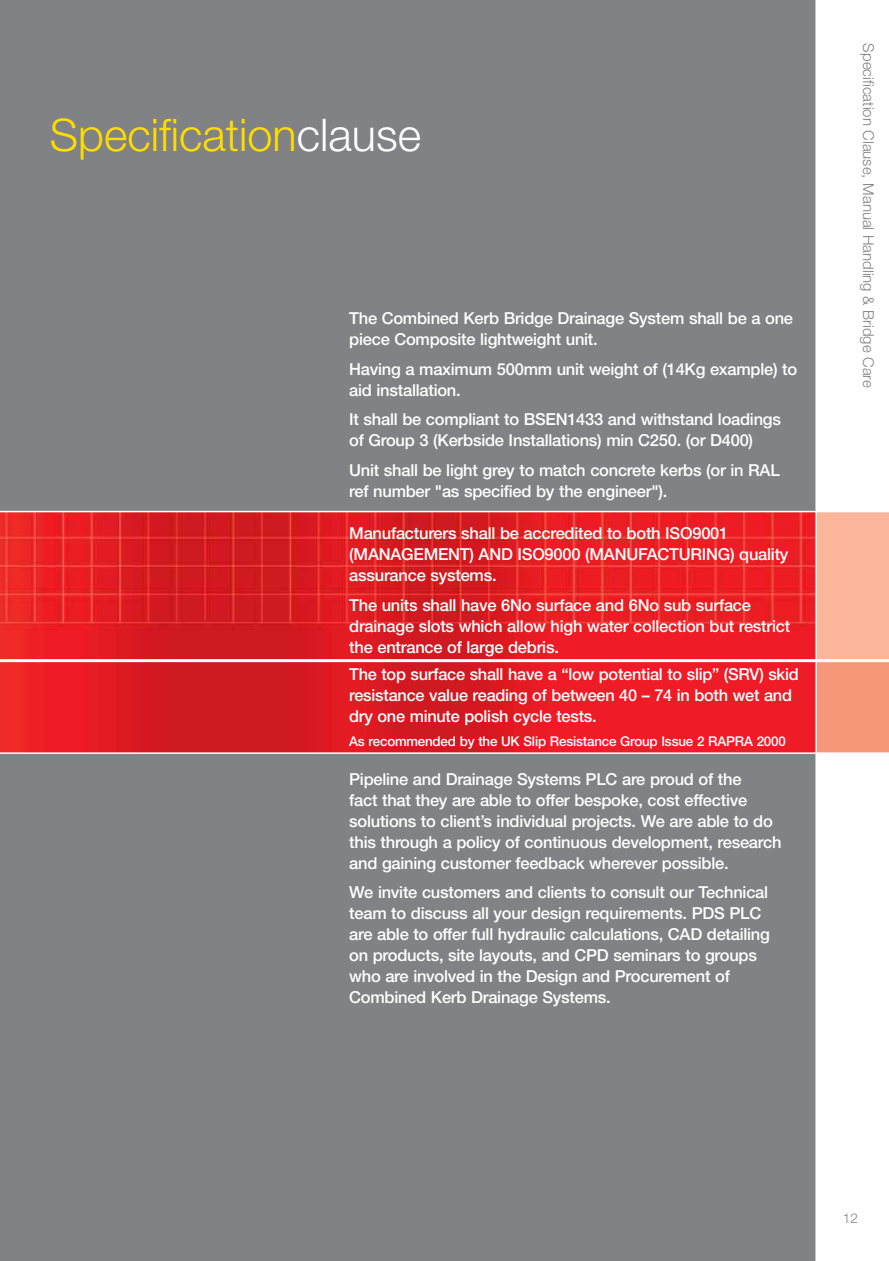
<style>
.page{position:relative;width:889px;height:1261px;background:#fff}
.page>*{position:absolute;margin:0;border:0;box-sizing:border-box;transform-origin:0 0}
.t1{font:300 45px "Helvetica Neue LT Std";color:#fd0}
.t2{font:500 16.5px/21px "Helvetica Neue LT Std";letter-spacing:-.015em;color:#fff}
.t3{font:300 15px "Helvetica Neue LT Std";color:#808285}
.t4{font:500 13.5px "Helvetica Neue LT Std";letter-spacing:-.015em;color:#fff}
.t5{font:300 13.5px "Helvetica Neue LT Std";color:#808285}
.s1{color:#fff}
</style>
<div class="page">
<div style="left:815px;top:511px;width:73px;height:149px;background:#fab59b"></div>
<div style="left:0;top:0;width:815px;height:514px;background:#808285"></div>
<div style="left:815px;top:661px;width:73px;height:92px;background:#f7977a"></div>
<img style="left:0;top:512px;width:815px;height:240px">
<div style="left:0;top:753px;width:815px;height:508px;background:#808285"></div>
<hr style="left:815px;top:0;width:1px;height:1261px;background:#fff">
<hr style="left:0;top:511px;width:888px;height:1px;background:#fff">
<hr style="left:0;top:752px;width:888px;height:2px;background:#fff">
<hr style="left:0;top:659px;width:888px;height:3px;background:#fff">
<h1 class="t1" style="left:50px;top:108px;width:372px">Specification<span class="s1">clause</span></h1>
<p class="t2" style="left:349px;top:307px;width:445px">The Combined Kerb Bridge Drainage System shall be a one piece Composite lightweight unit.</p>
<p class="t2" style="left:349px;top:358px;width:449px">Having a maximum 500mm unit weight of (14Kg example) to aid installation.</p>
<p class="t2" style="left:349px;top:409px;width:433px">It shall be compliant to BSEN1433 and withstand loadings of Group 3 (Kerbside Installations) min C250. (or D400)</p>
<p class="t2" style="left:349px;top:459px;width:432px">Unit shall be light grey to match concrete kerbs (or in RAL ref number "as specified by the engineer").</p>
<p class="t2" style="left:349px;top:523px;width:440px">Manufacturers shall be accredited to both ISO9001 (MANAGEMENT) AND ISO9000 (MANUFACTURING) quality assurance systems.</p>
<p class="t2" style="left:349px;top:594px;width:442px">The units shall have 6No surface and 6No sub surface drainage slots which allow high water collection but restrict the entrance of large debris.</p>
<p class="t2" style="left:349px;top:663px;width:451px">The top surface shall have a “low potential to slip” (SRV) skid resistance value reading of between 40 – 74 in both wet and dry one minute polish cycle tests.</p>
<p class="t4" style="left:349px;top:733px;width:438px">As recommended by the UK Slip Resistance Group Issue 2 RAPRA 2000</p>
<p class="t2" style="left:349px;top:768px;width:434px">Pipeline and Drainage Systems PLC are proud of the<br>fact that they are able to offer bespoke, cost effective solutions to client’s individual projects. We are able to do this through a policy of continuous development, research and gaining customer feedback wherever possible.</p>
<p class="t2" style="left:349px;top:881px;width:422px">We invite customers and clients to consult our Technical team to discuss all your design requirements. PDS PLC are able to offer full hydraulic calculations, CAD detailing on products, site layouts, and CPD seminars to groups who are involved in the Design and Procurement of Combined Kerb Drainage Systems.</p>
<p class="t3" style="left:877px;top:43px;width:346px;rotate:90deg">Specification Clause, Manual Handling &amp; Bridge Care</p>
<p class="t5" style="left:842px;top:1210px;width:17px">12</p>
</div>
